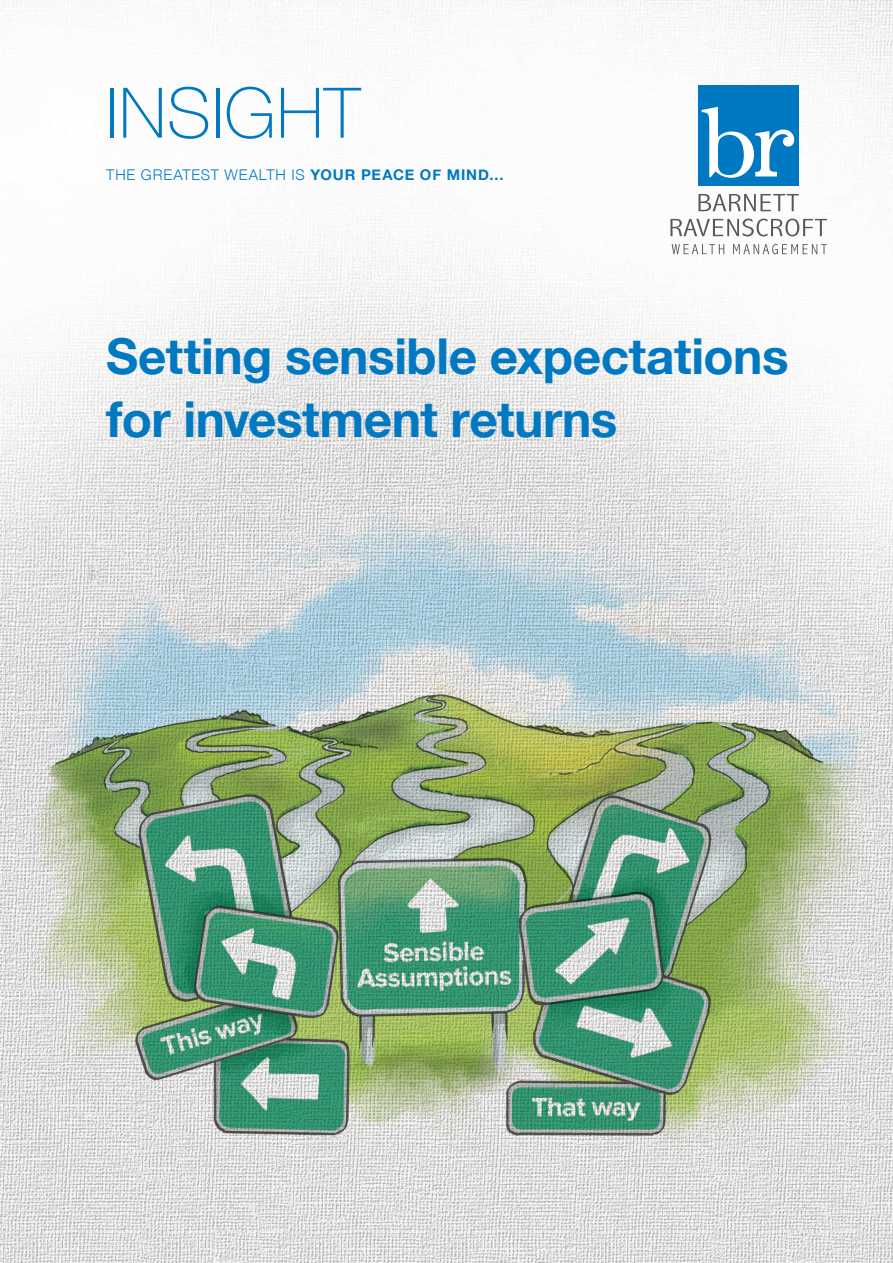
<style>
.page{position:relative;width:893px;height:1263px;background:#fff}
.page>*{position:absolute;margin:0;border:0;box-sizing:border-box;transform-origin:0 0}
.t1{font:100 69.75px "Helvetica Neue";letter-spacing:.01em;color:#0079c2}
.t2{font:700 49.5px/63px "Helvetica Neue";letter-spacing:-.01em;color:#0079c2}
.t3{font:300 14.7px "Helvetica Neue";letter-spacing:.055em;color:#0079c2}
.s1{font-weight:700}
</style>
<div class="page">
<img style="left:0;top:0;width:893px;height:1263px">
<div style="left:698px;top:85px;width:101px;height:100px;background:#0079c2"></div>
<svg style="left:702px;top:107px;width:92px;height:71px"></svg>
<svg style="left:670px;top:194px;width:157px;height:42px"></svg>
<svg style="left:672px;top:244px;width:155px;height:10px"></svg>
<h1 class="t1" style="left:106px;top:60px;width:255px">INSIGHT</h1>
<p class="t3" style="left:106px;top:163px;width:399px">THE GREATEST WEALTH IS <span class="s1">YOUR PEACE OF MIND...</span></p>
<p class="t2" style="left:106px;top:326px;width:684px">Setting sensible expectations for investment returns</p>
</div>
